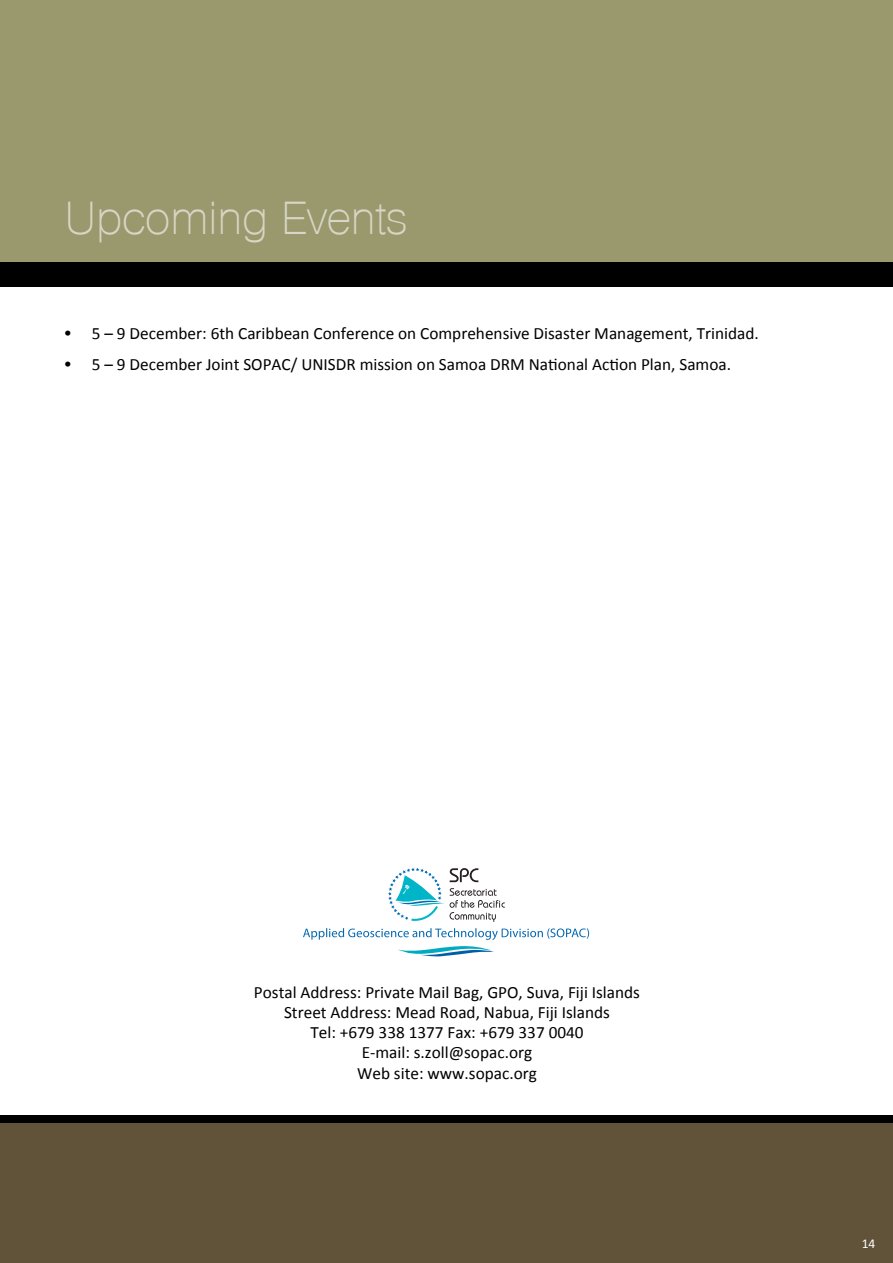
<style>
.page{position:relative;width:893px;height:1263px;background:#fff}
.page>*{position:absolute;margin:0;border:0;box-sizing:border-box;transform-origin:0 0}
.t1{font:200 45px "Olympia";color:#d7d6c5}
.t2{font:17.25px/20.2px "Calibri";color:#000;text-align:center}
.t3{font:13.5px "Calibri";color:#fff}
.s1{font-family:"Times";font-size:18px}
</style>
<div class="page">
<div style="left:0;top:0;width:893px;height:264px;background:#9a996e"></div>
<div style="left:0;top:1121px;width:893px;height:142px;background:#61523a"></div>
<div style="left:0;top:262px;width:893px;height:25px;background:#000"></div>
<div style="left:0;top:1115px;width:893px;height:8px;background:#000"></div>
<svg style="left:398px;top:946px;width:96px;height:11px"></svg>
<svg style="left:303px;top:928px;width:286px;height:12px"></svg>
<svg style="left:450px;top:868px;width:28px;height:14px"></svg>
<svg style="left:450px;top:888px;width:55px;height:34px"></svg>
<svg style="left:388px;top:868px;width:56px;height:53px"></svg>
<h1 class="t1" style="left:65px;top:191px;width:344px">Upcoming Events</h1>
<p class="t2" style="left:65px;top:322px;width:695px"><span class="s1">•</span> 5 – 9 December: 6th Caribbean Conference on Comprehensive Disaster Management, Trinidad.</p>
<p class="t2" style="left:65px;top:353px;width:668px"><span class="s1">•</span> 5 – 9 December Joint SOPAC/ UNISDR mission on Samoa DRM National Action Plan, Samoa.</p>
<p class="t2" style="left:254px;top:981px;width:388px">Postal Address: Private Mail Bag, GPO, Suva, Fiji Islands Street Address: Mead Road, Nabua, Fiji Islands<br>Tel: +679 338 1377 Fax: +679 337 0040<br>E-mail: s.zoll@sopac.org<br>Web site: www.sopac.org</p>
<p class="t3" style="left:862px;top:1235px;width:15px">14</p>
</div>
